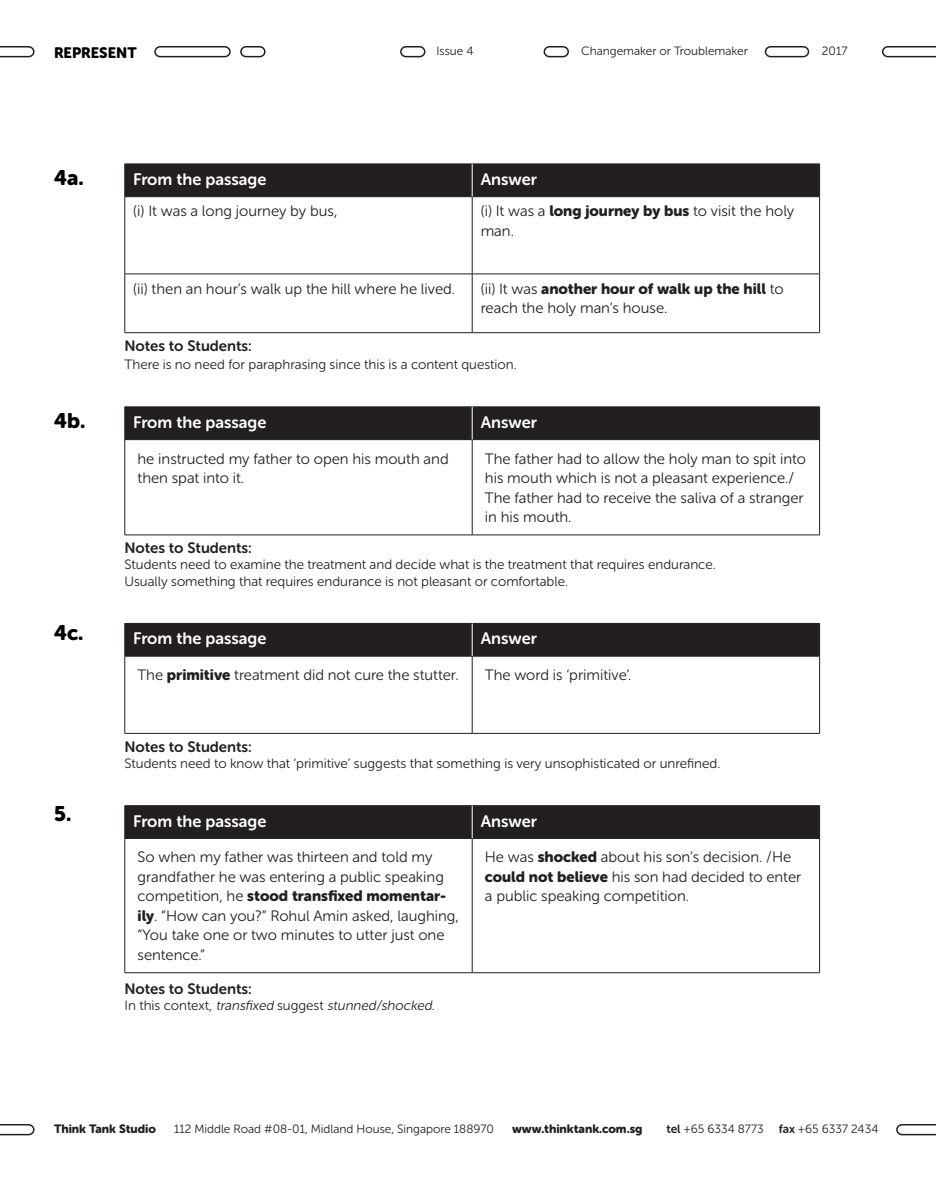
<style>
.page{position:relative;width:936px;height:1178px;background:#fff}
.page>*{position:absolute;margin:0;border:0;box-sizing:border-box;transform-origin:0 0}
.t1{font:21px "Museo Sans Rounded 900";color:#000}
.t2{font:16.5px "Museo Sans Rounded 700";color:#fff}
.t3{font:15px/19.5px "Museo Sans Rounded 300";color:#231f20}
.t4{font:15px "Museo Sans Rounded 700";color:#231f20}
.t5{font:15px "Museo Sans Rounded 900";color:#000}
.t6{font:13.5px/16.2px "Museo Sans Rounded 300";color:#231f20}
.t7{font:italic 13.5px "Museo Sans Rounded 300";color:#231f20}
.t8{font:12px "Museo Sans Rounded 300";color:#231f20}
.t9{font:12px "Museo Sans Rounded 900";color:#231f20}
.s1{font-family:"Museo Sans Rounded 900"}
.s2{font-style:normal}
.s3{font-family:"Museo Sans Rounded 700"}
</style>
<div class="page">
<svg style="left:0;top:46px;width:35px;height:11px"></svg>
<svg style="left:0;top:1124px;width:35px;height:11px"></svg>
<svg style="left:882px;top:46px;width:53px;height:11px"></svg>
<svg style="left:896px;top:1124px;width:39px;height:11px"></svg>
<div style="left:154px;top:46px;width:77px;height:11px;border:2px solid #231f20;border-radius:5px"></div>
<div style="left:764px;top:46px;width:45px;height:11px;border:2px solid #231f20;border-radius:5px"></div>
<div style="left:240px;top:46px;width:25px;height:11px;border:2px solid #231f20;border-radius:5px"></div>
<div style="left:400px;top:46px;width:25px;height:11px;border:2px solid #231f20;border-radius:5px"></div>
<div style="left:543px;top:46px;width:26px;height:11px;border:2px solid #231f20;border-radius:5px"></div>
<div style="left:125px;top:165px;width:694px;height:31px;background:#231f20"></div>
<hr style="left:125px;top:164px;width:347px;height:1px;background:#231f20">
<hr style="left:124px;top:164px;width:1px;height:32px;background:#231f20">
<hr style="left:472px;top:164px;width:347px;height:1px;background:#231f20">
<hr style="left:819px;top:164px;width:1px;height:32px;background:#231f20">
<hr style="left:125px;top:196px;width:347px;height:1px;background:#231f20">
<hr style="left:124px;top:197px;width:1px;height:77px;background:#231f20">
<hr style="left:472px;top:196px;width:347px;height:1px;background:#231f20">
<hr style="left:472px;top:197px;width:1px;height:77px;background:#231f20">
<hr style="left:819px;top:197px;width:1px;height:77px;background:#231f20">
<hr style="left:125px;top:274px;width:347px;height:1px;background:#231f20">
<hr style="left:124px;top:274px;width:1px;height:58px;background:#231f20">
<hr style="left:472px;top:274px;width:347px;height:1px;background:#231f20">
<hr style="left:472px;top:274px;width:1px;height:58px;background:#231f20">
<hr style="left:819px;top:274px;width:1px;height:58px;background:#231f20">
<hr style="left:125px;top:332px;width:347px;height:1px;background:#231f20">
<hr style="left:472px;top:332px;width:347px;height:1px;background:#231f20">
<hr style="left:472px;top:164px;width:1px;height:32px;background:#fff">
<div style="left:125px;top:408px;width:694px;height:31px;background:#231f20"></div>
<hr style="left:125px;top:407px;width:347px;height:1px;background:#231f20">
<hr style="left:124px;top:407px;width:1px;height:32px;background:#231f20">
<hr style="left:472px;top:407px;width:347px;height:1px;background:#231f20">
<hr style="left:819px;top:407px;width:1px;height:32px;background:#231f20">
<hr style="left:125px;top:439px;width:347px;height:1px;background:#231f20">
<hr style="left:124px;top:440px;width:1px;height:95px;background:#231f20">
<hr style="left:472px;top:439px;width:347px;height:1px;background:#231f20">
<hr style="left:472px;top:440px;width:1px;height:95px;background:#231f20">
<hr style="left:819px;top:440px;width:1px;height:95px;background:#231f20">
<hr style="left:125px;top:535px;width:347px;height:1px;background:#231f20">
<hr style="left:472px;top:535px;width:347px;height:1px;background:#231f20">
<hr style="left:472px;top:407px;width:1px;height:32px;background:#fff">
<div style="left:125px;top:624px;width:694px;height:32px;background:#231f20"></div>
<hr style="left:125px;top:623px;width:347px;height:1px;background:#231f20">
<hr style="left:124px;top:623px;width:1px;height:33px;background:#231f20">
<hr style="left:472px;top:623px;width:347px;height:1px;background:#231f20">
<hr style="left:819px;top:623px;width:1px;height:33px;background:#231f20">
<hr style="left:125px;top:656px;width:347px;height:1px;background:#231f20">
<hr style="left:124px;top:656px;width:1px;height:77px;background:#231f20">
<hr style="left:472px;top:656px;width:347px;height:1px;background:#231f20">
<hr style="left:472px;top:656px;width:1px;height:77px;background:#231f20">
<hr style="left:819px;top:656px;width:1px;height:77px;background:#231f20">
<hr style="left:125px;top:733px;width:347px;height:1px;background:#231f20">
<hr style="left:472px;top:733px;width:347px;height:1px;background:#231f20">
<hr style="left:472px;top:623px;width:1px;height:33px;background:#fff">
<div style="left:125px;top:806px;width:694px;height:32px;background:#231f20"></div>
<hr style="left:125px;top:805px;width:347px;height:1px;background:#231f20">
<hr style="left:124px;top:806px;width:1px;height:32px;background:#231f20">
<hr style="left:472px;top:805px;width:347px;height:1px;background:#231f20">
<hr style="left:819px;top:806px;width:1px;height:32px;background:#231f20">
<hr style="left:125px;top:838px;width:347px;height:1px;background:#231f20">
<hr style="left:124px;top:839px;width:1px;height:133px;background:#231f20">
<hr style="left:472px;top:838px;width:347px;height:1px;background:#231f20">
<hr style="left:472px;top:839px;width:1px;height:133px;background:#231f20">
<hr style="left:819px;top:839px;width:1px;height:133px;background:#231f20">
<hr style="left:125px;top:972px;width:347px;height:1px;background:#231f20">
<hr style="left:472px;top:972px;width:347px;height:1px;background:#231f20">
<hr style="left:472px;top:806px;width:1px;height:32px;background:#fff">
<p class="t5" style="left:54px;top:44px;width:84px">REPRESENT</p>
<p class="t8" style="left:436px;top:44px;width:38px">Issue 4</p>
<p class="t8" style="left:581px;top:44px;width:168px">Changemaker or Troublemaker</p>
<p class="t8" style="left:821px;top:44px;width:27px">2017</p>
<p class="t1" style="left:54px;top:165px;width:31px">4a.</p>
<p class="t1" style="left:54px;top:409px;width:33px">4b.</p>
<p class="t1" style="left:54px;top:620px;width:31px">4c.</p>
<p class="t1" style="left:54px;top:802px;width:19px">5.</p>
<p class="t2" style="left:133px;top:170px;width:135px">From the passage</p>
<p class="t2" style="left:480px;top:170px;width:58px">Answer</p>
<p class="t3" style="left:133px;top:202px;width:206px">(i) It was a long journey by bus,</p>
<p class="t3" style="left:480px;top:202px;width:315px">(i) It was a <span class="s1">long journey by bus</span> to visit the holy man.</p>
<p class="t3" style="left:133px;top:279px;width:323px">(ii) then an hour’s walk up the hill where he lived.</p>
<p class="t3" style="left:480px;top:279px;width:304px">(ii) It was <span class="s1">another hour of walk up the hill</span> to reach the holy man’s house.</p>
<p class="t4" style="left:125px;top:337px;width:129px">Notes to Students:</p>
<p class="t6" style="left:125px;top:356px;width:393px">There is no need for paraphrasing since this is a content question.</p>
<p class="t2" style="left:133px;top:413px;width:135px">From the passage</p>
<p class="t2" style="left:480px;top:413px;width:58px">Answer</p>
<p class="t3" style="left:137px;top:449px;width:313px">he instructed my father to open his mouth and then spat into it.</p>
<p class="t3" style="left:485px;top:449px;width:323px">The father had to allow the holy man to spit into his mouth which is not a pleasant experience./ The father had to receive the saliva of a stranger in his mouth.</p>
<p class="t4" style="left:125px;top:539px;width:129px">Notes to Students:</p>
<p class="t6" style="left:125px;top:557px;width:592px">Students need to examine the treatment and decide what is the treatment that requires endurance.<br>Usually something that requires endurance is not pleasant or comfortable.</p>
<p class="t2" style="left:133px;top:629px;width:135px">From the passage</p>
<p class="t2" style="left:480px;top:629px;width:58px">Answer</p>
<p class="t3" style="left:137px;top:665px;width:323px">The <span class="s1">primitive</span> treatment did not cure the stutter.</p>
<p class="t3" style="left:485px;top:665px;width:148px">The word is ‘primitive’.</p>
<p class="t4" style="left:125px;top:738px;width:129px">Notes to Students:</p>
<p class="t6" style="left:125px;top:755px;width:597px">Students need to know that ‘primitive’ suggests that something is very unsophisticated or unrefined.</p>
<p class="t2" style="left:133px;top:812px;width:135px">From the passage</p>
<p class="t2" style="left:480px;top:812px;width:58px">Answer</p>
<p class="t3" style="left:137px;top:848px;width:323px">So when my father was thirteen and told my grandfather he was entering a public speaking competition, he <span class="s1">stood transfixed momentar&shy;ily</span>. “How can you?” Rohul Amin asked, laughing, “You take one or two minutes to utter just one sentence.”</p>
<p class="t3" style="left:485px;top:848px;width:318px">He was <span class="s1">shocked</span> about his son’s decision. /He <span class="s1">could not believe</span> his son had decided to enter a public speaking competition.</p>
<p class="t4" style="left:125px;top:980px;width:129px">Notes to Students:</p>
<p class="t7" style="left:125px;top:998px;width:312px"><span class="s2">I n t h i s c o n text,</span> transfixed <span class="s2">s u g g e s t</span> stunned/shocked<span class="s2">.</span></p>
<p class="t9" style="left:54px;top:1122px;width:103px">Think Tank Studio</p>
<p class="t8" style="left:174px;top:1122px;width:321px">112 Middle Road #08-01, Midland House, Singapore 188970</p>
<p class="t9" style="left:512px;top:1122px;width:132px">www.thinktank.com.sg</p>
<p class="t8" style="left:666px;top:1122px;width:213px"><span class="s3">tel</span> +65 6334 8773 <span class="s3">fax</span> +65 6337 2434</p>
</div>
